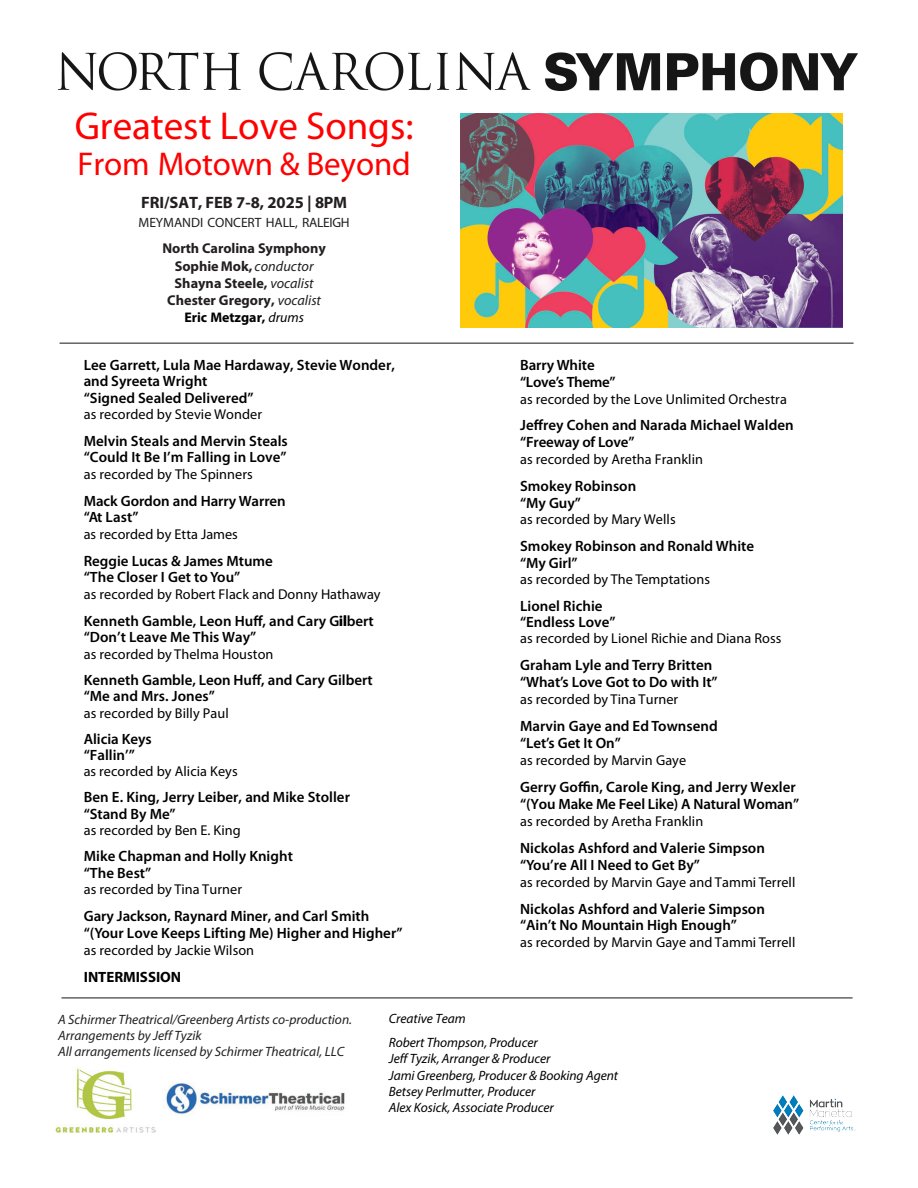
<style>
.page{position:relative;width:918px;height:1188px;background:#fff}
.page>*{position:absolute;margin:0;border:0;box-sizing:border-box;transform-origin:0 0}
.t1{font:39px "Myriad Pro";color:#f00}
.t2{font:33px "Myriad Pro";letter-spacing:-.005em;color:#f00}
.t3{font:700 16.5px "Myriad Pro";letter-spacing:-.005em;color:#231f20}
.t4{font:600 15px/16.6px "Myriad Pro";color:#000}
.t5{font:700 15px "Myriad Pro";letter-spacing:-.005em;color:#000}
.t6{font:14.25px "Myriad Pro";letter-spacing:.005em;color:#000}
.t7{font:700 14.25px/17.2px "Myriad Pro";letter-spacing:-.005em;color:#231f20;text-align:center}
.t8{font:700 13.95px "Myriad Pro";color:#000}
.t9{font:italic 13.5px/16.2px "Myriad Pro";letter-spacing:-.005em;color:#000}
.t10{font:italic 13.5px/16px "Myriad Pro";color:#231f20}
.t11{font:13.5px "Myriad Pro";letter-spacing:-.005em;color:#231f20}
.s1{font-weight:400;font-style:italic}
</style>
<div class="page">
<img style="left:58px;top:52px;width:799px;height:39px">
<img style="left:461px;top:113px;width:382px;height:215px">
<hr style="left:61px;top:997px;width:792px;height:1px;background:#231f20">
<img style="left:166px;top:1082px;width:179px;height:32px">
<img style="left:56px;top:1068px;width:100px;height:65px">
<img style="left:773px;top:1096px;width:83px;height:39px">
<hr style="left:60px;top:343px;width:794px;height:1px;background:#231f20">
<p class="t1" style="left:75px;top:105px;width:340px">Greatest Love Songs:</p>
<p class="t2" style="left:78px;top:144px;width:335px">From Motown &amp; Beyond</p>
<p class="t3" style="left:141px;top:194px;width:207px">FRI/SAT, FEB 7-8, 2025 | 8PM</p>
<p class="t11" style="left:139px;top:216px;width:213px">MEYMANDI CONCERT HALL, RALEIGH</p>
<p class="t7" style="left:162px;top:240px;width:165px">North Carolina Symphony<br>Sophie Mok, <span class="s1">conductor<br></span>Shayna Steele, <span class="s1">vocalist<br></span>Chester Gregory, <span class="s1">vocalist</span></p>
<p class="t8" style="left:184px;top:308px;width:121px">Eric Metzgar, <span class="s1">drums</span></p>
<p class="t4" style="left:84px;top:357px;width:313px">Lee Garrett, Lula Mae Hardaway, Stevie Wonder, and Syreeta Wright<br>“Signed Sealed Delivered”</p>
<p class="t6" style="left:84px;top:406px;width:180px">as recorded by Stevie Wonder</p>
<p class="t4" style="left:84px;top:433px;width:206px">Melvin Steals and Mervin Steals “Could It Be I’m Falling in Love”</p>
<p class="t6" style="left:84px;top:466px;width:171px">as recorded by The Spinners</p>
<p class="t4" style="left:84px;top:492px;width:204px">Mack Gordon and Harry Warren “At Last”</p>
<p class="t6" style="left:84px;top:525px;width:156px">as recorded by Etta James</p>
<p class="t4" style="left:84px;top:553px;width:191px">Reggie Lucas &amp; James Mtume “The Closer I Get to You”</p>
<p class="t6" style="left:84px;top:586px;width:298px">as recorded by Robert Flack and Donny Hathaway</p>
<p class="t4" style="left:84px;top:613px;width:292px">Kenneth Gamble, Leon Huff, and Cary Gilbert “Don’t Leave Me This Way”</p>
<p class="t6" style="left:84px;top:645px;width:191px">as recorded by Thelma Houston</p>
<p class="t4" style="left:84px;top:672px;width:291px">Kenneth Gamble, Leon Huff, and Cary Gilbert “Me and Mrs. Jones”</p>
<p class="t6" style="left:84px;top:704px;width:146px">as recorded by Billy Paul</p>
<p class="t4" style="left:84px;top:731px;width:69px">Alicia Keys “Fallin’”</p>
<p class="t6" style="left:84px;top:763px;width:155px">as recorded by Alicia Keys</p>
<p class="t4" style="left:84px;top:789px;width:268px">Ben E. King, Jerry Leiber, and Mike Stoller “Stand By Me”</p>
<p class="t6" style="left:84px;top:821px;width:158px">as recorded by Ben E. King</p>
<p class="t4" style="left:84px;top:848px;width:211px">Mike Chapman and Holly Knight “The Best”</p>
<p class="t6" style="left:84px;top:881px;width:160px">as recorded by Tina Turner</p>
<p class="t4" style="left:84px;top:908px;width:320px">Gary Jackson, Raynard Miner, and Carl Smith “(Your Love Keeps Lifting Me) Higher and Higher”</p>
<p class="t6" style="left:84px;top:941px;width:172px">as recorded by Jackie Wilson</p>
<p class="t5" style="left:84px;top:968px;width:99px">INTERMISSION</p>
<p class="t4" style="left:520px;top:356px;width:97px">Barry White “Love’s Theme”</p>
<p class="t6" style="left:520px;top:390px;width:268px">as recorded by the Love Unlimited Orchestra</p>
<p class="t4" style="left:520px;top:417px;width:275px">Jeffrey Cohen and Narada Michael Walden “Freeway of Love”</p>
<p class="t6" style="left:520px;top:451px;width:184px">as recorded by Aretha Franklin</p>
<p class="t4" style="left:520px;top:478px;width:118px">Smokey Robinson “My Guy”</p>
<p class="t6" style="left:520px;top:511px;width:157px">as recorded by Mary Wells</p>
<p class="t4" style="left:520px;top:538px;width:236px">Smokey Robinson and Ronald White “My Girl”</p>
<p class="t6" style="left:520px;top:571px;width:192px">as recorded by The Temptations</p>
<p class="t4" style="left:520px;top:597px;width:97px">Lionel Richie “Endless Love”</p>
<p class="t6" style="left:520px;top:631px;width:263px">as recorded by Lionel Richie and Diana Ross</p>
<p class="t4" style="left:520px;top:657px;width:199px">Graham Lyle and Terry Britten “What’s Love Got to Do with It”</p>
<p class="t6" style="left:520px;top:690px;width:160px">as recorded by Tina Turner</p>
<p class="t4" style="left:520px;top:718px;width:199px">Marvin Gaye and Ed Townsend “Let’s Get It On”</p>
<p class="t6" style="left:520px;top:751px;width:168px">as recorded by Marvin Gaye</p>
<p class="t4" style="left:520px;top:779px;width:280px">Gerry Goffin, Carole King, and Jerry Wexler “(You Make Me Feel Like) A Natural Woman”</p>
<p class="t6" style="left:520px;top:812px;width:185px">as recorded by Aretha Franklin</p>
<p class="t4" style="left:520px;top:839px;width:246px">Nickolas Ashford and Valerie Simpson “You’re All I Need to Get By”</p>
<p class="t6" style="left:520px;top:873px;width:277px">as recorded by Marvin Gaye and Tammi Terrell</p>
<p class="t4" style="left:520px;top:900px;width:246px">Nickolas Ashford and Valerie Simpson “Ain’t No Mountain High Enough”</p>
<p class="t6" style="left:520px;top:933px;width:277px">as recorded by Marvin Gaye and Tammi Terrell</p>
<p class="t10" style="left:58px;top:1011px;width:295px">A Schirmer Theatrical/Greenberg Artists co-production.<br>Arrangements by Jeff Tyzik<br>All arrangements licensed by Schirmer Theatrical, LLC</p>
<p class="t9" style="left:389px;top:1007px;width:150px;line-height:23.7px">Creative Team<br>Robert Thompson, Producer</p>
<p class="t9" style="left:389px;top:1050px;width:231px">Jeff Tyzik, Arranger &amp; Producer<br>Jami Greenberg, Producer &amp; Booking Agent Betsey Perlmutter, Producer<br>Alex Kosick, Associate Producer</p>
</div>
